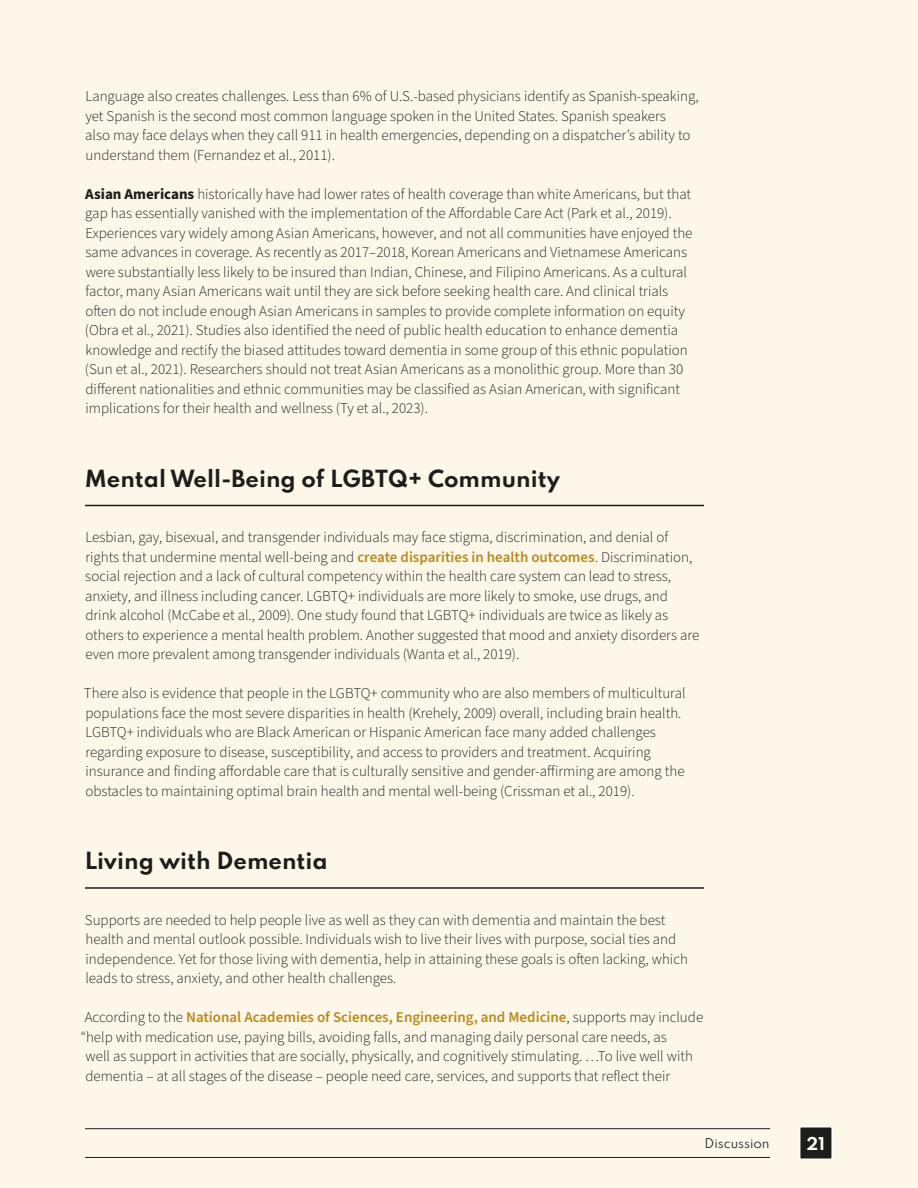
<style>
.page{position:relative;width:918px;height:1188px;background:#fcf7e9}
.page>*{position:absolute;margin:0;border:0;box-sizing:border-box;transform-origin:0 0}
.t1{font:700 21px "Spartan";color:#1d1d1b}
.t2{font:700 15.75px "Spartan";color:#fff}
.t3{font:300 15px/19.5px "Source Sans Pro";color:#1d1d1b}
.t4{font:600 15px "Source Sans Pro";color:#b88c1d}
.t5{font:12px "Spartan";color:#1d1d1b}
.s1{font-weight:700}
.s2{font-weight:600;color:#b88c1d}
.s3{font-weight:300;color:#1d1d1b}
</style>
<div class="page">
<hr style="left:85px;top:505px;width:619px;height:1px;background:#1d1d1b">
<hr style="left:85px;top:887px;width:619px;height:2px;background:#1d1d1b">
<div style="left:800px;top:1127px;width:32px;height:32px;background:#1d1d1b"></div>
<div style="left:799px;top:1126px;width:34px;height:34px;border:2px solid #fff"></div>
<hr style="left:85px;top:1157px;width:685px;height:1px;background:#1d1d1b">
<hr style="left:85px;top:1128px;width:685px;height:1px;background:#1d1d1b">
<p class="t3" style="left:85px;top:87px;width:615px">Language also creates challenges. Less than 6% of U.S.-based physicians identify as Spanish-speaking, yet Spanish is the second most common language spoken in the United States. Spanish speakers<br>also may face delays when they call 911 in health emergencies, depending on a dispatcher’s ability to understand them (Fernandez et al., 2011).</p>
<p class="t3" style="left:85px;top:184px;width:609px"><span class="s1">Asian Americans</span> historically have had lower rates of health coverage than white Americans, but that gap has essentially vanished with the implementation of the Affordable Care Act (Park et al., 2019).<br>Experiences vary widely among Asian Americans, however, and not all communities have enjoyed the same advances in coverage. As recently as 2017–2018, Korean Americans and Vietnamese Americans were substantially less likely to be insured than Indian, Chinese, and Filipino Americans. As a cultural factor, many Asian Americans wait until they are sick before seeking health care. And clinical trials often do not include enough Asian Americans in samples to provide complete information on equity (Obra et al., 2021). Studies also identified the need of public health education to enhance dementia knowledge and rectify the biased attitudes toward dementia in some group of this ethnic population (Sun et al., 2021). Researchers should not treat Asian Americans as a monolithic group. More than 30 different nationalities and ethnic communities may be classified as Asian American, with significant implications for their health and wellness (Ty et al., 2023).</p>
<h1 class="t1" style="left:85px;top:463px;width:477px">Mental Well-Being of LGBTQ+ Community</h1>
<p class="t3" style="left:85px;top:528px;width:616px">Lesbian, gay, bisexual, and transgender individuals may face stigma, discrimination, and denial of rights that undermine mental well-being and <span class="s2">create disparities in health outcomes</span>. Discrimination, social rejection and a lack of cultural competency within the health care system can lead to stress, anxiety, and illness including cancer. LGBTQ+ individuals are more likely to smoke, use drugs, and drink alcohol (McCabe et al., 2009). One study found that LGBTQ+ individuals are twice as likely as others to experience a mental health problem. Another suggested that mood and anxiety disorders are even more prevalent among transgender individuals (Wanta et al., 2019).</p>
<p class="t3" style="left:84px;top:684px;width:603px">There also is evidence that people in the LGBTQ+ community who are also members of multicultural populations face the most severe disparities in health (Krehely, 2009) overall, including brain health.<br>LGBTQ+ individuals who are Black American or Hispanic American face many added challenges regarding exposure to disease, susceptibility, and access to providers and treatment. Acquiring insurance and finding affordable care that is culturally sensitive and gender-affirming are among the obstacles to maintaining optimal brain health and mental well-being (Crissman et al., 2019).</p>
<h1 class="t1" style="left:85px;top:845px;width:245px">Living with Dementia</h1>
<p class="t3" style="left:85px;top:910px;width:605px">Supports are needed to help people live as well as they can with dementia and maintain the best health and mental outlook possible. Individuals wish to live their lives with purpose, social ties and independence. Yet for those living with dementia, help in attaining these goals is often lacking, which leads to stress, anxiety, and other health challenges.</p>
<p class="t4" style="left:85px;top:1007px;width:620px"><span class="s3">According to the</span> National Academies of Sciences, Engineering, and Medicine<span class="s3">, supports may include</span></p>
<p class="t3" style="left:81px;top:1027px;width:588px">“help with medication use, paying bills, avoiding falls, and managing daily personal care needs, as</p>
<p class="t3" style="left:86px;top:1047px;width:609px">well as support in activities that are socially, physically, and cognitively stimulating. …To live well with</p>
<p class="t3" style="left:85px;top:1066px;width:586px">dementia – at all stages of the disease – people need care, services, and supports that reflect their</p>
<p class="t5" style="left:705px;top:1134px;width:67px">Discussion</p>
<p class="t2" style="left:807px;top:1131px;width:19px">21</p>
</div>
